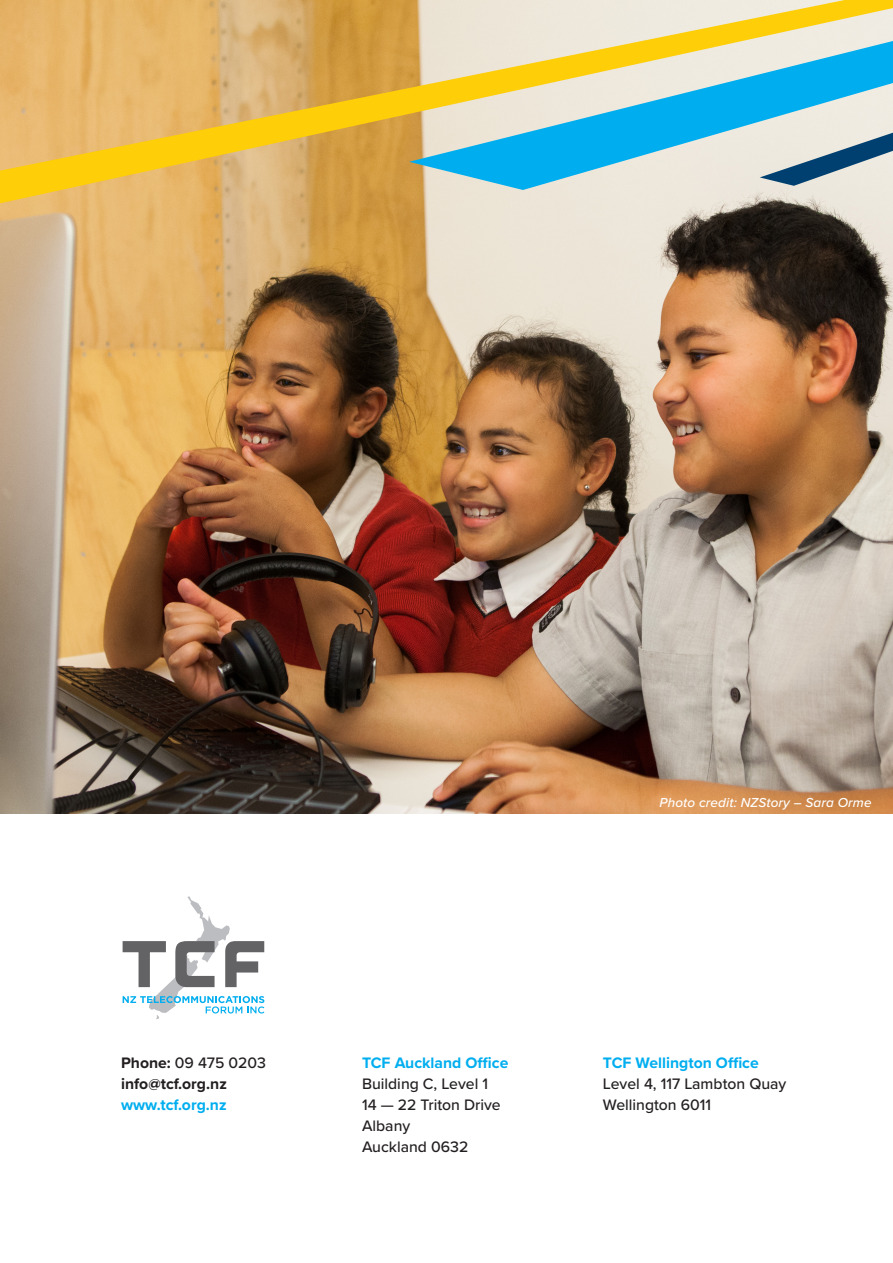
<style>
.page{position:relative;width:893px;height:1263px;background:#fff}
.page>*{position:absolute;margin:0;border:0;box-sizing:border-box;transform-origin:0 0}
.t1{font:500 15.75px "Proxima Nova";color:#231f20}
.t2{font:700 15.75px "Proxima Nova";color:#00aeef}
.t3{font:700 15.75px "Proxima Nova";color:#231f20}
.t4{font:italic 500 13.5px "Proxima Nova";letter-spacing:.01em;color:#fff}
.s1{font-weight:700}
</style>
<div class="page">
<img style="left:0;top:213px;width:893px;height:600px">
<svg style="left:123px;top:896px;width:141px;height:123px"></svg>
<svg style="left:0;top:0;width:893px;height:213px;background:#e2b867"></svg>
<svg style="left:409px;top:6px;width:484px;height:184px;background:#b9d5bf"></svg>
<svg style="left:760px;top:59px;width:133px;height:127px;background:#84c0d5"></svg>
<p class="t4" style="left:660px;top:792px;width:214px">Photo credit: NZStory – Sara Orme</p>
<p class="t1" style="left:121px;top:1051px;width:147px"><span class="s1">Phone:</span> 09 475 0203</p>
<p class="t3" style="left:121px;top:1072px;width:107px">info@tcf.org.nz</p>
<p class="t2" style="left:121px;top:1093px;width:107px">www.tcf.org.nz</p>
<p class="t2" style="left:362px;top:1051px;width:148px">TCF Auckland Office</p>
<p class="t1" style="left:362px;top:1072px;width:128px">Building C, Level 1</p>
<p class="t1" style="left:362px;top:1093px;width:140px">14 — 22 Triton Drive</p>
<p class="t1" style="left:362px;top:1114px;width:50px">Albany</p>
<p class="t1" style="left:362px;top:1135px;width:108px">Auckland 0632</p>
<p class="t2" style="left:603px;top:1051px;width:157px">TCF Wellington Office</p>
<p class="t1" style="left:603px;top:1072px;width:185px">Level 4, 117 Lambton Quay</p>
<p class="t1" style="left:603px;top:1093px;width:110px">Wellington 6011</p>
</div>
